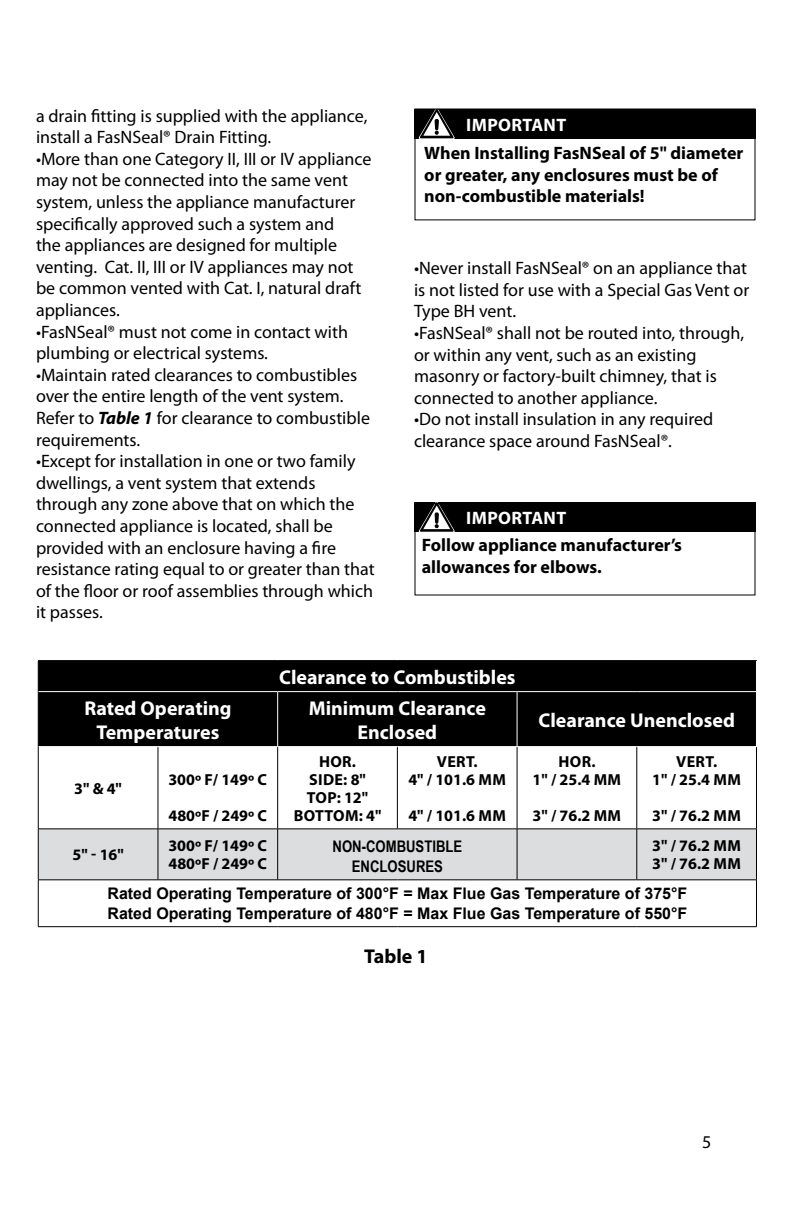
<style>
.page{position:relative;width:792px;height:1224px;background:#fff}
.page>*{position:absolute;margin:0;border:0;box-sizing:border-box;transform-origin:0 0}
.t1{font:700 20px/24px "Myriad Pro";color:#fff;text-align:center}
.t2{font:700 20px "Myriad Pro";color:#000}
.t3{font:18px/21.6px "Myriad Pro";color:#000}
.t4{font:700 18px/21.6px "Myriad Pro";color:#000}
.t5{font:700 18px "Myriad Pro";color:#fff}
.t6{font:700 16px/18px "Myriad Pro";color:#000}
.t7{font:700 16px/19.2px "Arial";color:#000}
.t8{font:700 16px/20px "Arial Narrow";color:#000;text-align:center}
.s1{font-weight:700;font-style:italic}
</style>
<div class="page">
<div style="left:39px;top:661px;width:717px;height:85px;background:#000"></div>
<div style="left:39px;top:830px;width:717px;height:49px;background:#dcddde"></div>
<hr style="left:38px;top:660px;width:120px;height:1px;background:#000">
<hr style="left:38px;top:661px;width:1px;height:31px;background:#000">
<hr style="left:158px;top:660px;width:120px;height:1px;background:#000">
<hr style="left:278px;top:660px;width:119px;height:1px;background:#000">
<hr style="left:397px;top:660px;width:120px;height:1px;background:#000">
<hr style="left:517px;top:660px;width:120px;height:1px;background:#000">
<hr style="left:637px;top:660px;width:120px;height:1px;background:#000">
<hr style="left:38px;top:692px;width:1px;height:55px;background:#000">
<hr style="left:39px;top:691px;width:119px;height:1px;background:#fff">
<hr style="left:158px;top:691px;width:120px;height:1px;background:#fff">
<hr style="left:278px;top:691px;width:119px;height:1px;background:#fff">
<hr style="left:277px;top:692px;width:1px;height:54px;background:#fff">
<hr style="left:397px;top:691px;width:120px;height:1px;background:#fff">
<hr style="left:517px;top:691px;width:120px;height:1px;background:#fff">
<hr style="left:517px;top:692px;width:1px;height:54px;background:#fff">
<hr style="left:637px;top:691px;width:120px;height:1px;background:#fff">
<hr style="left:38px;top:747px;width:1px;height:82px;background:#000">
<hr style="left:158px;top:747px;width:1px;height:82px;background:#000">
<hr style="left:277px;top:747px;width:1px;height:82px;background:#000">
<hr style="left:397px;top:747px;width:1px;height:82px;background:#000">
<hr style="left:517px;top:747px;width:1px;height:82px;background:#000">
<hr style="left:636px;top:747px;width:1px;height:82px;background:#000">
<hr style="left:756px;top:747px;width:1px;height:82px;background:#000">
<hr style="left:38px;top:880px;width:1px;height:46px;background:#000">
<hr style="left:756px;top:880px;width:1px;height:46px;background:#000">
<hr style="left:38px;top:926px;width:120px;height:1px;background:#000">
<hr style="left:158px;top:926px;width:120px;height:1px;background:#000">
<hr style="left:278px;top:926px;width:119px;height:1px;background:#000">
<hr style="left:397px;top:926px;width:120px;height:1px;background:#000">
<hr style="left:517px;top:926px;width:120px;height:1px;background:#000">
<hr style="left:637px;top:926px;width:120px;height:1px;background:#000">
<hr style="left:38px;top:829px;width:120px;height:1px;background:#000">
<hr style="left:38px;top:829px;width:1px;height:51px;background:#000">
<hr style="left:158px;top:829px;width:120px;height:1px;background:#000">
<hr style="left:158px;top:829px;width:1px;height:51px;background:#000">
<hr style="left:278px;top:829px;width:119px;height:1px;background:#000">
<hr style="left:277px;top:829px;width:1px;height:51px;background:#000">
<hr style="left:397px;top:829px;width:120px;height:1px;background:#000">
<hr style="left:517px;top:829px;width:120px;height:1px;background:#000">
<hr style="left:517px;top:829px;width:1px;height:51px;background:#000">
<hr style="left:637px;top:829px;width:120px;height:1px;background:#000">
<hr style="left:636px;top:829px;width:1px;height:51px;background:#000">
<hr style="left:756px;top:829px;width:1px;height:51px;background:#000">
<hr style="left:38px;top:879px;width:120px;height:1px;background:#000">
<hr style="left:158px;top:879px;width:120px;height:1px;background:#000">
<hr style="left:278px;top:879px;width:119px;height:1px;background:#000">
<hr style="left:397px;top:879px;width:120px;height:1px;background:#000">
<hr style="left:517px;top:879px;width:120px;height:1px;background:#000">
<hr style="left:637px;top:879px;width:120px;height:1px;background:#000">
<div style="left:414px;top:109px;width:342px;height:29px;background:#000"></div>
<svg style="left:419px;top:108px;width:36px;height:31px"></svg>
<div style="left:435px;top:119px;width:4px;height:11px;border:1px solid #010101"></div>
<div style="left:415px;top:109px;width:340px;height:111px;border:1px solid #000"></div>
<div style="left:414px;top:502px;width:342px;height:30px;background:#000"></div>
<svg style="left:419px;top:502px;width:36px;height:30px"></svg>
<div style="left:435px;top:512px;width:4px;height:12px;border:1px solid #010101"></div>
<div style="left:415px;top:503px;width:340px;height:92px;border:1px solid #000"></div>
<p class="t3" style="left:36px;top:104px;width:333px">a drain fitting is supplied with the appliance, install a FasNSeal® Drain Fitting.</p>
<p class="t3" style="left:36px;top:148px;width:337px">•More than one Category II, III or IV appliance may not be connected into the same vent system, unless the appliance manufacturer specifically approved such a system and<br>the appliances are designed for multiple venting. Cat. II, III or IV appliances may not be common vented with Cat. I, natural draft appliances.</p>
<p class="t3" style="left:36px;top:320px;width:314px">•FasNSeal® must not come in contact with plumbing or electrical systems.</p>
<p class="t3" style="left:36px;top:364px;width:336px">•Maintain rated clearances to combustibles over the entire length of the vent system.<br>Refer to <span class="s1">Table 1</span> for clearance to combustible requirements.</p>
<p class="t3" style="left:36px;top:450px;width:340px">•Except for installation in one or two family dwellings, a vent system that extends through any zone above that on which the connected appliance is located, shall be provided with an enclosure having a fire resistance rating equal to or greater than that of the floor or roof assemblies through which it passes.</p>
<p class="t5" style="left:466px;top:113px;width:12px">important</p>
<p class="t4" style="left:424px;top:142px;width:321px">When Installing FasNSeal of 5" diameter or greater, any enclosures must be of non-combustible materials!</p>
<p class="t3" style="left:414px;top:257px;width:337px">•Never install FasNSeal® on an appliance that is not listed for use with a Special Gas Vent or<br>Type BH vent.</p>
<p class="t3" style="left:414px;top:322px;width:332px">•FasNSeal® shall not be routed into, through, or within any vent, such as an existing masonry or factory-built chimney, that is connected to another appliance.</p>
<p class="t3" style="left:414px;top:408px;width:301px">•Do not install insulation in any required clearance space around FasNSeal®.</p>
<p class="t5" style="left:466px;top:506px;width:12px">important</p>
<p class="t4" style="left:422px;top:533px;width:262px">Follow appliance manufacturer’s allowances for elbows.</p>
<p class="t1" style="left:279px;top:664px;width:238px">Clearance to Combustibles</p>
<p class="t1" style="left:84px;top:695px;width:149px">Rated Operating<br>Temperatures</p>
<p class="t1" style="left:309px;top:695px;width:179px">Minimum Clearance<br>Enclosed</p>
<p class="t6" style="left:74px;top:779px;width:49px">3" &amp; 4"</p>
<p class="t6" style="left:168px;top:770px;width:100px">300º F/ 149º C</p>
<p class="t6" style="left:169px;top:806px;width:100px">480ºF / 249º C</p>
<p class="t6" style="left:319px;top:752px;width:38px">HOR.</p>
<p class="t6" style="left:309px;top:770px;width:58px">Side: 8"</p>
<p class="t6" style="left:307px;top:788px;width:63px">Top: 12"</p>
<p class="t6" style="left:294px;top:806px;width:22px">Bottom</p>
<p class="t6" style="left:359px;top:806px;width:24px">: 4"</p>
<p class="t6" style="left:408px;top:752px;width:84px;text-indent:28px">VERT.<br>4" / 101.6 mm</p>
<p class="t6" style="left:408px;top:806px;width:84px">4" / 101.6 mm</p>
<p class="t1" style="left:539px;top:707px;width:198px">Clearance Unenclosed</p>
<p class="t6" style="left:533px;top:752px;width:76px;text-indent:26px">HOR.<br>1" / 25.4 mm</p>
<p class="t6" style="left:533px;top:806px;width:76px">3" / 76.2 mm</p>
<p class="t6" style="left:652px;top:752px;width:76px;text-indent:24px">VERT.<br>1" / 25.4 mm</p>
<p class="t6" style="left:652px;top:806px;width:76px">3" / 76.2 mm</p>
<p class="t6" style="left:73px;top:845px;width:53px">5" - 16"</p>
<p class="t6" style="left:168px;top:836px;width:100px">300º F/ 149º C<br>480ºF / 249º C</p>
<p class="t8" style="left:333px;top:835px;width:131px">NON-COMBUSTIBLE<br>ENCLOSURES</p>
<p class="t6" style="left:652px;top:836px;width:76px">3" / 76.2 mm<br>3" / 76.2 mm</p>
<p class="t7" style="left:107px;top:885px;width:581px">Rated Operating Temperature of 300°F = Max Flue Gas Temperature of 375°F<br>Rated Operating Temperature of 480°F = Max Flue Gas Temperature of 550°F</p>
<p class="t2" style="left:364px;top:943px;width:65px">Table 1</p>
<p class="t3" style="left:702px;top:1130px;width:11px">5</p>
</div>
